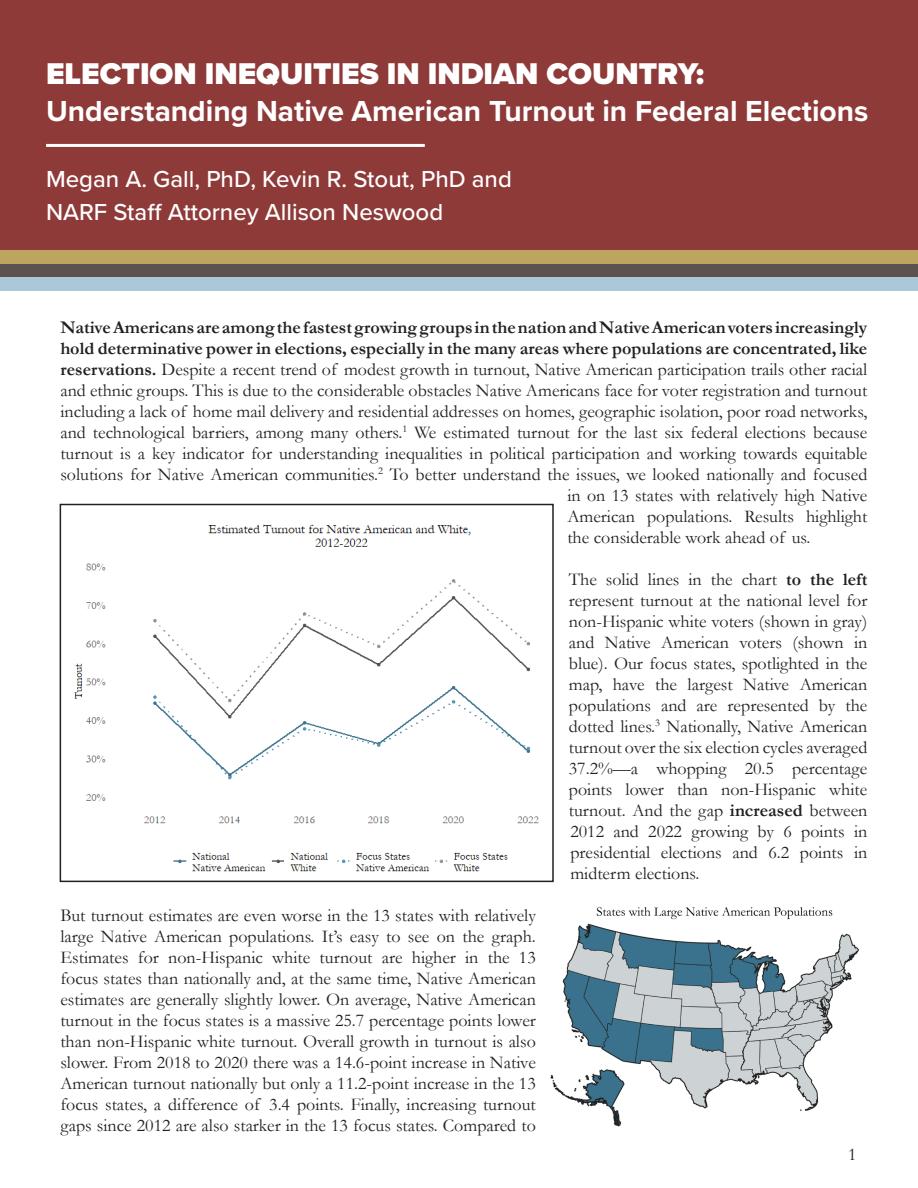
<style>
.page{position:relative;width:918px;height:1188px;background:#fff}
.page>*{position:absolute;margin:0;border:0;box-sizing:border-box;transform-origin:0 0}
.t1{font:900 31.05px "Proxima Nova";color:#fff}
.t2{font:700 30px "Proxima Nova";color:#fff}
.t3{font:500 24px "Proxima Nova";color:#fff}
.t4{font:18px/21px "Garamond";color:#231f20;text-align:justify}
.t5{font:700 18px "Garamond";color:#231f20}
.s1{font-weight:700}
</style>
<div class="page">
<div style="left:0;top:0;width:918px;height:249px;background:#8e3a39"></div>
<div style="left:0;top:237px;width:918px;height:13px;background:#8e3a38"></div>
<div style="left:0;top:250px;width:918px;height:14px;background:#bda45f"></div>
<div style="left:0;top:264px;width:918px;height:13px;background:#5c534e"></div>
<div style="left:0;top:277px;width:918px;height:14px;background:#abc7da"></div>
<hr style="left:46px;top:144px;width:379px;height:3px;background:#fff">
<img style="left:74px;top:524px;width:465px;height:348px">
<div style="left:60px;top:504px;width:494px;height:378px;border:2px solid #231f20"></div>
<img style="left:550px;top:907px;width:309px;height:220px">
<p class="t1" style="left:46px;top:50px;width:660px">ELECTION INEQUITIES IN INDIAN COUNTRY:</p>
<p class="t2" style="left:46px;top:89px;width:824px">Understanding Native American Turnout in Federal Elections</p>
<p class="t3" style="left:46px;top:161px;width:467px">Megan A. Gall, PhD, Kevin R. Stout, PhD and</p>
<p class="t3" style="left:46px;top:194px;width:399px">NARF Staff Attorney Allison Neswood</p>
<p class="t5" style="left:60px;top:315px;width:808px">Native Americans are among the fastest growing groups in the nation and Native American voters increasingly</p>
<p class="t5" style="left:60px;top:336px;width:809px">hold determinative power in elections, especially in the many areas where populations are concentrated, like</p>
<p class="t4" style="left:60px;top:358px;width:808px"><span class="s1">reservations.</span> Despite a recent trend of modest growth in turnout, Native American participation trails other racial</p>
<p class="t4" style="left:60px;top:379px;width:809px">and ethnic groups. This is due to the considerable obstacles Native Americans face for voter registration and turnout</p>
<p class="t4" style="left:60px;top:400px;width:808px">including a lack of home mail delivery and residential addresses on homes, geographic isolation, poor road networks,</p>
<p class="t4" style="left:60px;top:421px;width:809px">and technological barriers, among many others.<sup>1</sup> We estimated turnout for the last six federal elections because</p>
<p class="t4" style="left:60px;top:442px;width:809px">turnout is a key indicator for understanding inequalities in political participation and working towards equitable</p>
<p class="t4" style="left:60px;top:463px;width:809px">solutions for Native American communities.<sup>2</sup> To better understand the issues, we looked nationally and focused</p>
<p class="t4" style="left:567px;top:484px;width:302px">in on 13 states with relatively high Native</p>
<p class="t4" style="left:567px;top:505px;width:301px">American populations. Results highlight</p>
<p class="t4" style="left:567px;top:526px;width:245px">the considerable work ahead of us.</p>
<p class="t4" style="left:569px;top:568px;width:300px">The solid lines in the chart <span class="s1">to the left </span>represent turnout at the national level for non-Hispanic white voters (shown in gray) and Native American voters (shown in blue). Our focus states, spotlighted in the map, have the largest Native American populations and are represented by the dotted lines.<sup>3</sup> Nationally, Native American turnout over the six election cycles averaged 37.2%—a whopping 20.5 percentage points lower than non-Hispanic white turnout. And the gap <span class="s1">increased</span> between 2012 and 2022 growing by 6 points in presidential elections and 6.2 points in midterm elections.</p>
<p class="t4" style="left:60px;top:904px;width:477px">But turnout estimates are even worse in the 13 states with relatively large Native American populations. It’s easy to see on the graph.<br>Estimates for non-Hispanic white turnout are higher in the 13 focus states than nationally and, at the same time, Native American estimates are generally slightly lower. On average, Native American turnout in the focus states is a massive 25.7 percentage points lower than non-Hispanic white turnout. Overall growth in turnout is also slower. From 2018 to 2020 there was a 14.6-point increase in Native American turnout nationally but only a 11.2-point increase in the 13 focus states, a difference of 3.4 points. Finally, increasing turnout gaps since 2012 are also starker in the 13 focus states. Compared to</p>
<p class="t4" style="left:848px;top:1143px;width:10px">1</p>
</div>
